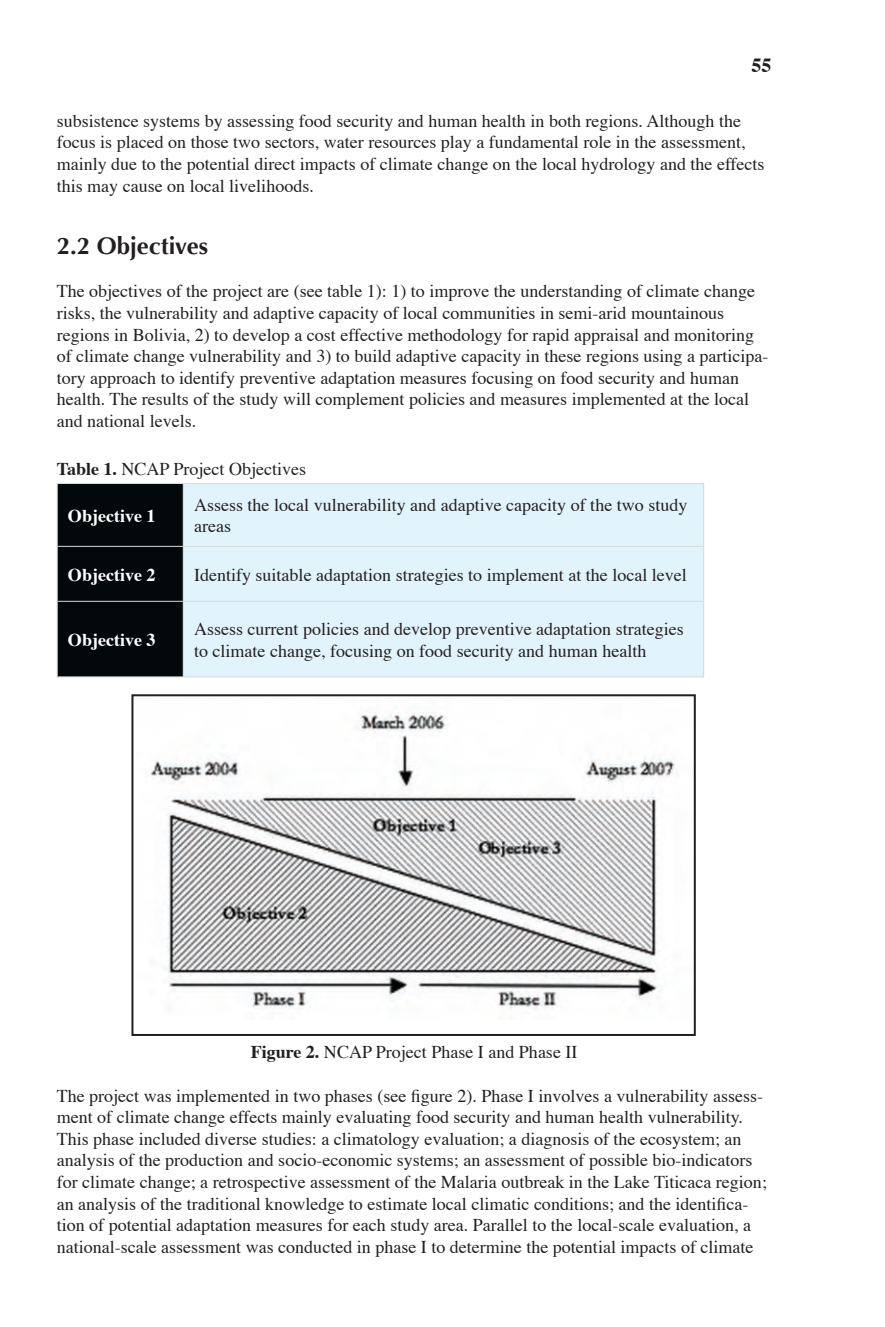
<style>
.page{position:relative;width:885px;height:1327px;background:#fff}
.page>*{position:absolute;margin:0;border:0;box-sizing:border-box;transform-origin:0 0}
.t1{font:700 24px "Optima";color:#231f20}
.t2{font:700 20px "Times";color:#231f20}
.t3{font:18px/21.6px "Times";color:#231f20}
.t4{font:700 18px "Times";color:#fff}
.s1{font-weight:700}
</style>
<div class="page">
<div style="left:58px;top:484px;width:125px;height:192px;background:#03090a"></div>
<div style="left:184px;top:484px;width:519px;height:192px;background:#e1f4fc"></div>
<hr style="left:57px;top:483px;width:126px;height:1px;background:#d9d9d8">
<hr style="left:57px;top:484px;width:1px;height:62px;background:#d9d9d8">
<hr style="left:183px;top:483px;width:521px;height:1px;background:#d9d9d8">
<hr style="left:183px;top:484px;width:1px;height:62px;background:#d9d9d8">
<hr style="left:703px;top:484px;width:1px;height:62px;background:#d9d9d8">
<hr style="left:57px;top:546px;width:126px;height:1px;background:#d9d9d8">
<hr style="left:57px;top:547px;width:1px;height:54px;background:#d9d9d8">
<hr style="left:183px;top:546px;width:521px;height:1px;background:#d9d9d8">
<hr style="left:183px;top:547px;width:1px;height:54px;background:#d9d9d8">
<hr style="left:703px;top:547px;width:1px;height:54px;background:#d9d9d8">
<hr style="left:57px;top:601px;width:126px;height:1px;background:#d9d9d8">
<hr style="left:57px;top:602px;width:1px;height:74px;background:#d9d9d8">
<hr style="left:183px;top:601px;width:521px;height:1px;background:#d9d9d8">
<hr style="left:183px;top:602px;width:1px;height:74px;background:#d9d9d8">
<hr style="left:703px;top:602px;width:1px;height:74px;background:#d9d9d8">
<hr style="left:57px;top:676px;width:126px;height:1px;background:#d9d9d8">
<hr style="left:183px;top:676px;width:521px;height:1px;background:#d9d9d8">
<img style="left:150px;top:710px;width:525px;height:300px">
<div style="left:131px;top:694px;width:564px;height:342px;border:2px solid #231f20"></div>
<p class="t2" style="left:751px;top:46px;width:21px">55</p>
<p class="t3" style="left:57px;top:108px;width:709px">subsistence systems by assessing food security and human health in both regions. Although the focus is placed on those two sectors, water resources play a fundamental role in the assessment, mainly due to the potential direct impacts of climate change on the local hydrology and the effects this may cause on local livelihoods.</p>
<h1 class="t1" style="left:57px;top:232px;width:153px">2.2 Objectives</h1>
<p class="t3" style="left:57px;top:279px;width:713px">The objectives of the project are (see table 1): 1) to improve the understanding of climate change risks, the vulnerability and adaptive capacity of local communities in semi-arid mountainous regions in Bolivia, 2) to develop a cost effective methodology for rapid appraisal and monitoring of climate change vulnerability and 3) to build adaptive capacity in these regions using a participa&shy;tory approach to identify preventive adaptation measures focusing on food security and human health. The results of the study will complement policies and measures implemented at the local and national levels.</p>
<p class="t3" style="left:57px;top:456px;width:251px"><span class="s1">Table 1.</span> NCAP Project Objectives</p>
<p class="t4" style="left:68px;top:498px;width:89px">Objective 1</p>
<p class="t3" style="left:194px;top:492px;width:494px">Assess the local vulnerability and adaptive capacity of the two study areas</p>
<p class="t4" style="left:68px;top:557px;width:89px">Objective 2</p>
<p class="t3" style="left:194px;top:562px;width:494px">Identify suitable adaptation strategies to implement at the local level</p>
<p class="t4" style="left:68px;top:622px;width:89px">Objective 3</p>
<p class="t3" style="left:194px;top:616px;width:491px">Assess current policies and develop preventive adaptation strategies to climate change, focusing on food security and human health</p>
<p class="t3" style="left:251px;top:1040px;width:328px"><span class="s1">Figure 2.</span> NCAP Project Phase I and Phase II</p>
<p class="t3" style="left:57px;top:1083px;width:711px">The project was implemented in two phases (see figure 2). Phase I involves a vulnerability assess&shy;ment of climate change effects mainly evaluating food security and human health vulnerability.<br>This phase included diverse studies: a climatology evaluation; a diagnosis of the ecosystem; an analysis of the production and socio-economic systems; an assessment of possible bio-indicators for climate change; a retrospective assessment of the Malaria outbreak in the Lake Titicaca region; an analysis of the traditional knowledge to estimate local climatic conditions; and the identifica&shy;tion of potential adaptation measures for each study area. Parallel to the local-scale evaluation, a national-scale assessment was conducted in phase I to determine the potential impacts of climate</p>
</div>
